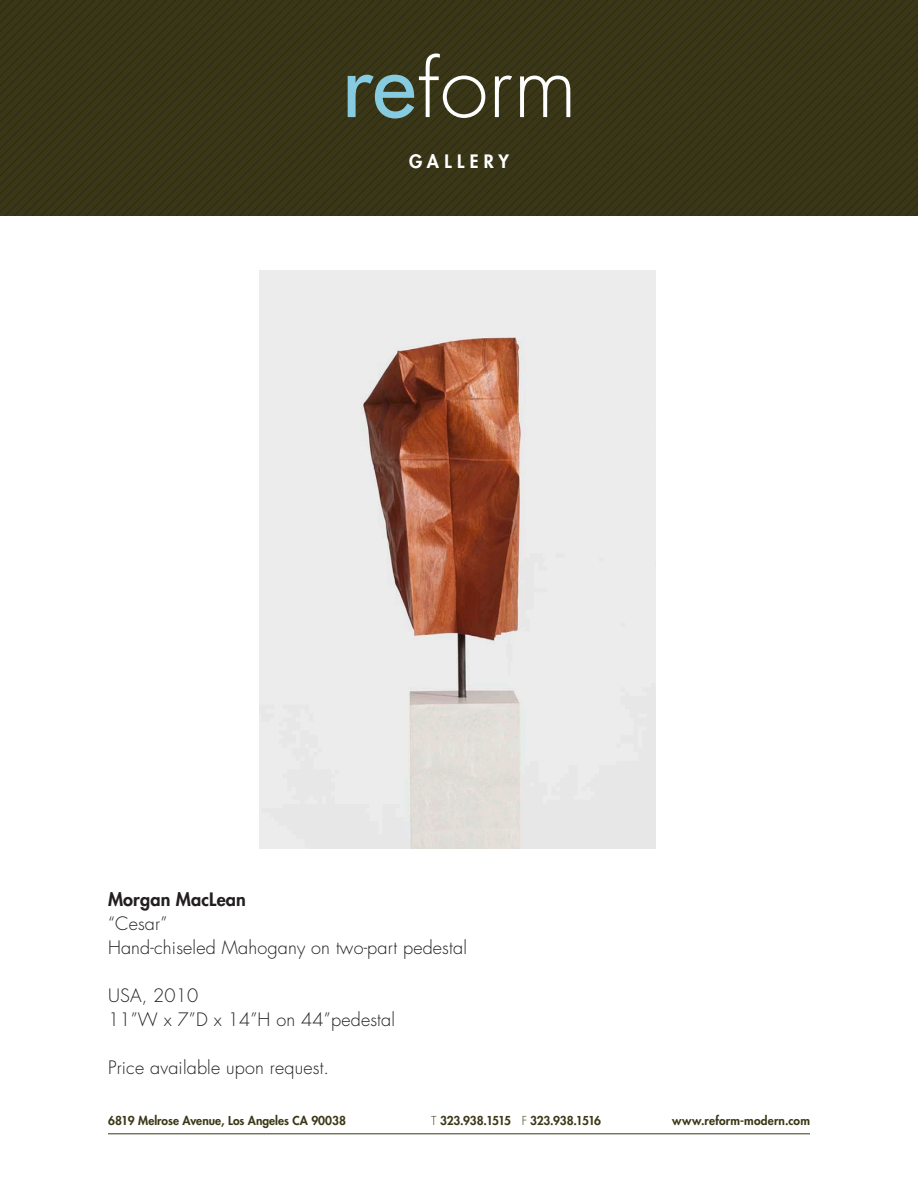
<style>
.page{position:relative;width:918px;height:1188px;background:#fff}
.page>*{position:absolute;margin:0;border:0;box-sizing:border-box;transform-origin:0 0}
.t1{font:300 18px "Futura Std";letter-spacing:.01em;color:#231f20}
.t2{font:800 18px "Futura Std";letter-spacing:.01em;color:#231f20}
.t3{font:800 18px "Futura Std";letter-spacing:.3em;color:#fff}
.t4{font:800 12px "Futura Std";color:#3b3817}
.t5{font:800 12px "Futura Std";letter-spacing:-.02em;color:#3b3817}
.s1{font-weight:300}
</style>
<div class="page">
<img style="left:0;top:0;width:918px;height:216px">
<svg style="left:348px;top:53px;width:222px;height:66px;background:#565a45"></svg>
<hr style="left:108px;top:1134px;width:702px;height:1px;background:#3b3817">
<img style="left:260px;top:270px;width:395px;height:578px">
<p class="t3" style="left:409px;top:150px;width:101px">GALLERY</p>
<p class="t2" style="left:108px;top:888px;width:140px">Morgan MacLean</p>
<p class="t1" style="left:108px;top:912px;width:61px">“Cesar”</p>
<p class="t1" style="left:108px;top:936px;width:361px">Hand-chiseled Mahogany on two-part pedestal</p>
<p class="t1" style="left:108px;top:984px;width:92px">USA, 2010</p>
<p class="t1" style="left:108px;top:1008px;width:289px">11”W x 7”D x 14”H on 44”pedestal</p>
<p class="t1" style="left:108px;top:1056px;width:223px">Price available upon request.</p>
<p class="t4" style="left:108px;top:1113px;width:240px">6819 Melrose Avenue, Los Angeles CA 90038</p>
<p class="t5" style="left:431px;top:1113px;width:172px"><span class="s1">T</span> 323.938.1515 <span class="s1">F</span> 323.938.1516</p>
<p class="t4" style="left:672px;top:1113px;width:139px">www.reform-modern.com</p>
</div>
